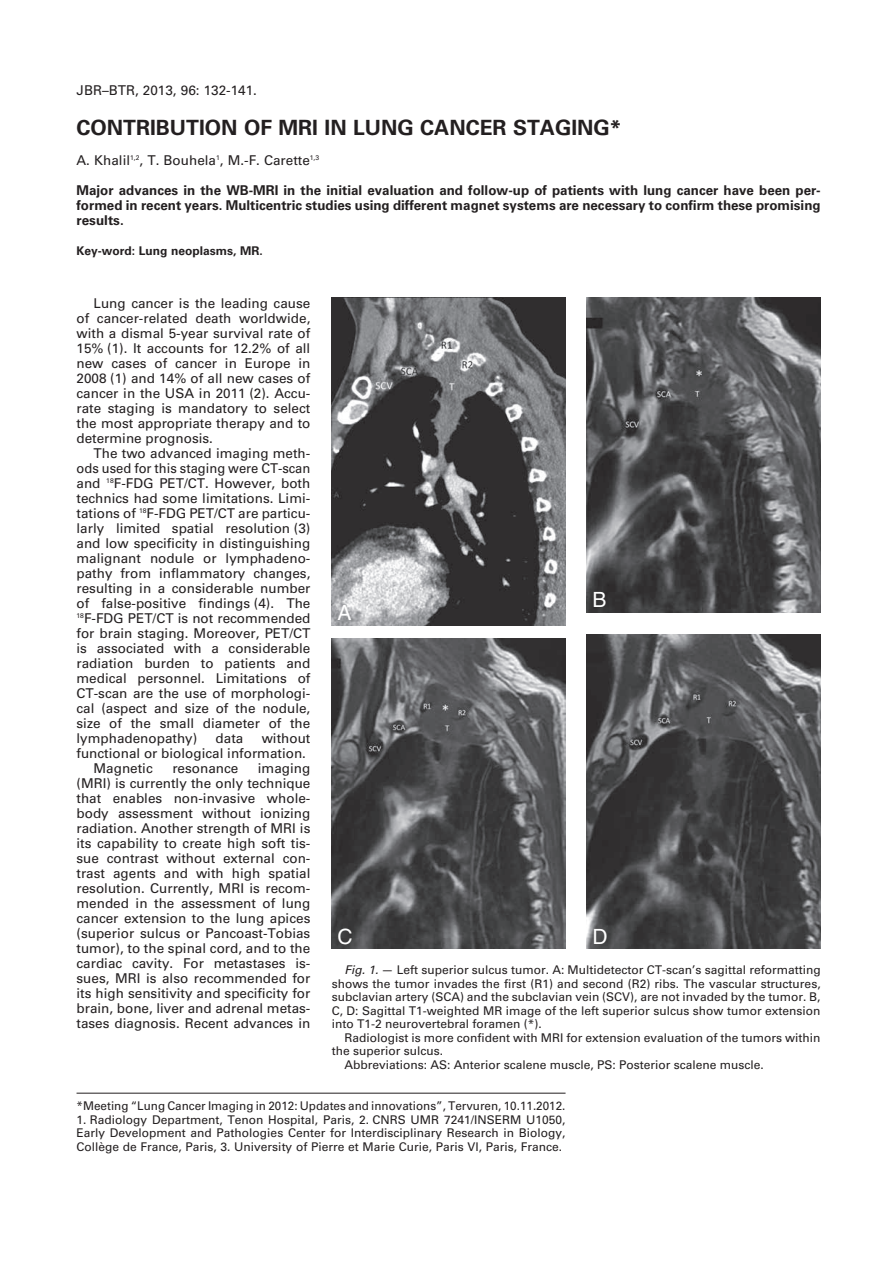
<style>
.page{position:relative;width:893px;height:1263px;background:#fff}
.page>*{position:absolute;margin:0;border:0;box-sizing:border-box;transform-origin:0 0}
.t1{font:700 21px "Univers";color:#231f20}
.t2{font:21px "Helvetica LT Std";color:#fff}
.t3{font:13.5px/15px "Univers";color:#231f20;text-align:justify}
.t4{font:700 13.5px/15px "Univers";color:#231f20;text-align:justify}
.t5{font:13.5px "Univers";color:#231f20}
.t6{font:12px/13.5px "Univers";color:#231f20;text-align:justify}
.t7{font:700 12px "Univers";color:#231f20}
.s1{font-style:italic}
</style>
<div class="page">
<hr style="left:77px;top:1093px;width:489px;height:1px;background:#231f20">
<img style="left:332px;top:298px;width:234px;height:327px">
<img style="left:587px;top:298px;width:234px;height:314px">
<img style="left:587px;top:634px;width:234px;height:315px">
<img style="left:332px;top:638px;width:234px;height:311px">
<p class="t5" style="left:77px;top:82px;width:182px">JBR–BTR, 2013, 96: 132-141.</p>
<h1 class="t1" style="left:77px;top:115px;width:547px">CONTRIBUTION OF MRI IN LUNG CANCER STAGING*</h1>
<p class="t3" style="left:77px;top:153px;width:244px">A. Khalil<sup>1,2</sup>, T. Bouhela<sup>1</sup>, M.-F. Carette<sup>1,3</sup></p>
<p class="t4" style="left:77px;top:183px;width:746px">Major advances in the WB-MRI in the initial evaluation and follow-up of patients with lung cancer have been per&shy;formed in recent years. Multicentric studies using different magnet systems are necessary to confirm these promising results.</p>
<p class="t7" style="left:77px;top:244px;width:188px">Key-word: Lung neoplasms, MR.</p>
<p class="t3" style="left:77px;top:296px;width:235px;text-indent:17px">Lung cancer is the leading cause of cancer-related death worldwide, with a dismal 5-year survival rate of 15% (1). It accounts for 12.2% of all new cases of cancer in Europe in 2008 (1) and 14% of all new cases of cancer in the USA in 2011 (2). Accu&shy;rate staging is mandatory to select the most appropriate therapy and to determine prognosis.</p>
<p class="t3" style="left:77px;top:446px;width:235px;text-indent:17px">The two advanced imaging meth&shy;ods used for this staging were CT-scan and <sup>18</sup>F-FDG PET/CT. However, both technics had some limitations. Limi&shy;tations of <sup>18</sup>F-FDG PET/CT are particu&shy;larly limited spatial resolution (3) and low specificity in distinguishing malignant nodule or lymphadeno&shy;pathy from inflammatory changes, resulting in a considerable number of false-positive findings (4). The <sup>18</sup>F-FDG PET/CT is not recommended for brain staging. Moreover, PET/CT is associated with a considerable radiation burden to patients and medical personnel. Limitations of CT-scan are the use of morphologi&shy;cal (aspect and size of the nodule, size of the small diameter of the lymphadenopathy)</p>
<p class="t3" style="left:216px;top:731px;width:29px">data</p>
<p class="t3" style="left:262px;top:731px;width:50px">without</p>
<p class="t3" style="left:77px;top:746px;width:231px">functional or biological information.</p>
<p class="t3" style="left:94px;top:761px;width:61px">Magnetic</p>
<p class="t3" style="left:172px;top:761px;width:68px">resonance</p>
<p class="t3" style="left:77px;top:761px;width:235px;text-indent:181px">imaging (MRI) is currently the only technique that enables non-invasive whole&shy;body assessment without ionizing radiation. Another strength of MRI is its capability to create high soft tis&shy;sue contrast without external con&shy;trast agents and with high spatial resolution. Currently, MRI is recom&shy;mended in the assessment of lung cancer extension to the lung apices (superior sulcus or Pancoast-Tobias tumor), to the spinal cord, and to the cardiac cavity. For metastases is&shy;sues, MRI is also recommended for its high sensitivity and specificity for brain, bone, liver and adrenal metas&shy;tases diagnosis. Recent advances in</p>
<h1 class="t2" style="left:337px;top:600px;width:16px">A</h1>
<h1 class="t2" style="left:593px;top:588px;width:16px">B</h1>
<h1 class="t2" style="left:337px;top:924px;width:17px">C</h1>
<h1 class="t2" style="left:593px;top:924px;width:17px">D</h1>
<p class="t6" style="left:332px;top:963px;width:490px;text-indent:13px"><span class="s1">Fig. 1.</span> — Left superior sulcus tumor. A: Multidetector CT-scan’s sagittal reformatting shows the tumor invades the first (R1) and second (R2) ribs. The vascular structures, subclavian artery (SCA) and the subclavian vein (SCV), are not invaded by the tumor. B, C, D: Sagittal T1-weighted MR image of the left superior sulcus show tumor extension into T1-2 neurovertebral foramen (*).</p>
<p class="t6" style="left:344px;top:1031px;width:478px">Radiologist is more confident with MRI for extension evaluation of the tumors within</p>
<p class="t6" style="left:332px;top:1044px;width:113px">the superior sulcus.</p>
<p class="t6" style="left:344px;top:1058px;width:421px">Abbreviations: AS: Anterior scalene muscle, PS: Posterior scalene muscle.</p>
<p class="t6" style="left:77px;top:1099px;width:490px">*Meeting “Lung Cancer Imaging in 2012: Updates and innovations”, Tervuren, 10.11.2012.</p>
<p class="t6" style="left:77px;top:1113px;width:490px">1. Radiology Department, Tenon Hospital, Paris, 2. CNRS UMR 7241/INSERM U1050, Early Development and Pathologies Center for Interdisciplinary Research in Biology, Collège de France, Paris, 3. University of Pierre et Marie Curie, Paris VI, Paris, France.</p>
</div>
